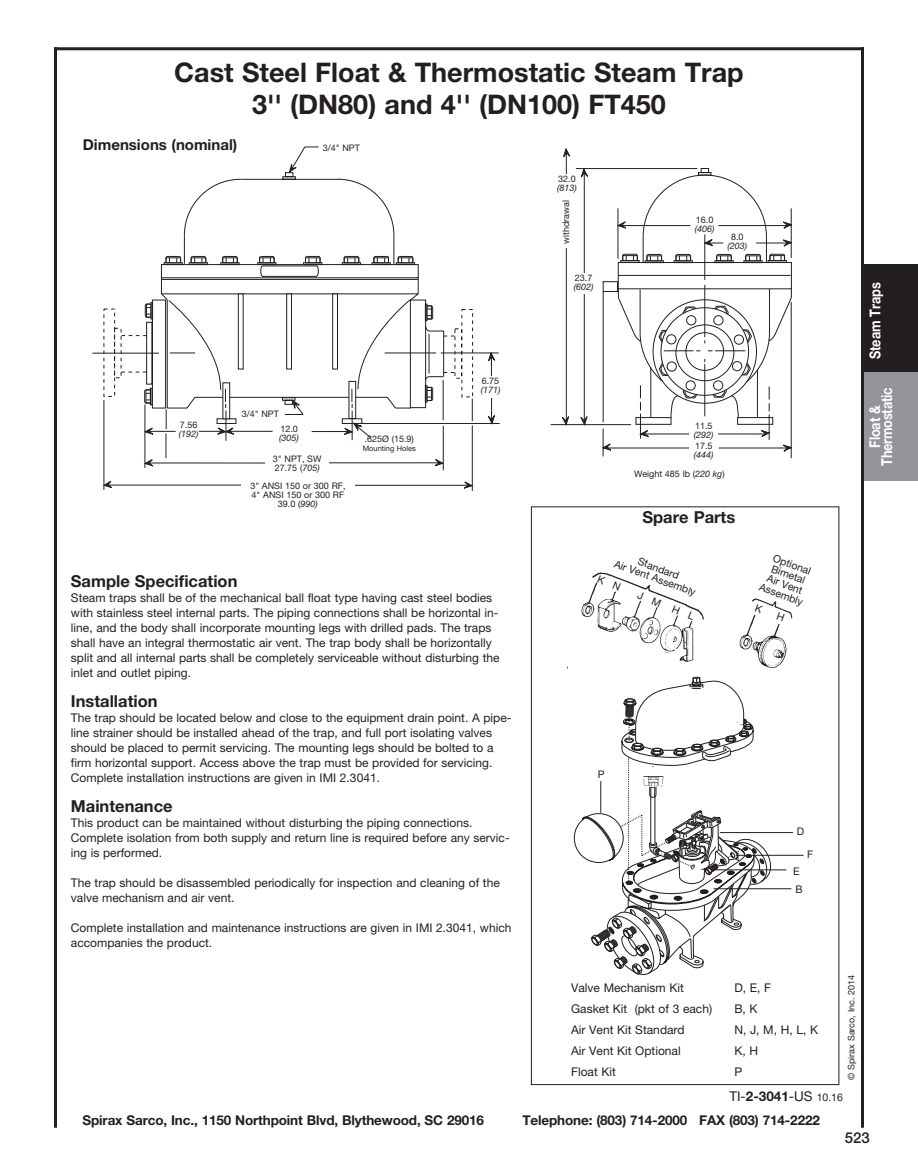
<style>
.page{position:relative;width:918px;height:1175px;background:#fff}
.page>*{position:absolute;margin:0;border:0;box-sizing:border-box;transform-origin:0 0}
.t1{font:700 27px/32.4px "Helvetica Neue LT Pro";color:#231f20;text-align:center}
.t2{font:700 16.5px "Helvetica Neue LT Pro";color:#231f20}
.t3{font:700 15px/12px "Helvetica Neue LT Pro";letter-spacing:-.015em;color:#fff;text-align:center;scale:.85 1}
.t4{font:700 15px "Helvetica Neue LT Pro";color:#231f20}
.t5{font:500 15px "Helvetica Neue LT Pro";color:#231f20}
.t6{font:700 13.5px "Helvetica Neue LT Pro";letter-spacing:-.01em;color:#231f20}
.t7{font:13.5px "Helvetica Neue LT Pro";color:#231f20}
.t8{font:12px/15px "Helvetica Neue LT Pro";color:#231f20}
.t9{font:10.5px/10.5px "Helvetica Neue LT Pro";color:#231f20}
.t10{font:9px/9px "Helvetica Neue LT Pro";color:#231f20}
.t11{font:italic 9px "Helvetica Neue LT Pro";color:#231f20}
.t12{font:7.5px "Helvetica Neue LT Pro";color:#231f20}
.s1{font-style:italic}
.s2{font-weight:700}
.s3{font-size:10.5px}
</style>
<div class="page">
<div style="left:864px;top:265px;width:54px;height:108px;background:#231f20"></div>
<div style="left:864px;top:373px;width:54px;height:108px;background:#939598"></div>
<hr style="left:54px;top:47px;width:810px;height:3px;background:#231f20">
<hr style="left:861px;top:47px;width:3px;height:1080px;background:#231f20">
<hr style="left:92px;top:353px;width:67px;height:1px;background:#231f20">
<hr style="left:139px;top:794px;width:80px;height:1px;background:#231f20">
<hr style="left:252px;top:720px;width:30px;height:1px;background:#231f20">
<hr style="left:304px;top:720px;width:30px;height:1px;background:#231f20">
<hr style="left:206px;top:595px;width:73px;height:1px;background:#231f20">
<hr style="left:307px;top:595px;width:73px;height:1px;background:#231f20">
<hr style="left:344px;top:612px;width:36px;height:1px;background:#231f20">
<hr style="left:232px;top:803px;width:45px;height:1px;background:#231f20">
<hr style="left:306px;top:803px;width:46px;height:1px;background:#231f20">
<hr style="left:191px;top:817px;width:86px;height:1px;background:#231f20">
<hr style="left:307px;top:817px;width:73px;height:1px;background:#231f20">
<svg style="left:103px;top:146px;width:397px;height:345px"></svg>
<hr style="left:314px;top:485px;width:154px;height:1px;background:#231f20">
<hr style="left:791px;top:302px;width:1px;height:156px;background:#231f20">
<svg style="left:550px;top:147px;width:243px;height:309px"></svg>
<svg style="left:574px;top:677px;width:199px;height:297px"></svg>
<hr style="left:714px;top:888px;width:77px;height:1px;background:#231f20">
<hr style="left:720px;top:832px;width:73px;height:1px;background:#231f20">
<hr style="left:736px;top:855px;width:68px;height:1px;background:#231f20">
<hr style="left:714px;top:869px;width:72px;height:1px;background:#231f20">
<hr style="left:601px;top:781px;width:1px;height:31px;background:#231f20">
<hr style="left:54px;top:47px;width:3px;height:1080px;background:#231f20">
<div style="left:479px;top:376px;width:23px;height:22px;background:#fff"></div>
<div style="left:266px;top:454px;width:63px;height:21px;background:#fff"></div>
<div style="left:690px;top:421px;width:27px;height:21px;background:#fff"></div>
<div style="left:556px;top:174px;width:22px;height:21px;background:#fff"></div>
<div style="left:561px;top:196px;width:12px;height:52px;background:#fff"></div>
<div style="left:572px;top:273px;width:24px;height:21px;background:#fff"></div>
<div style="left:241px;top:481px;width:113px;height:31px;background:#fff"></div>
<div style="left:637px;top:767px;width:31px;height:19px;background:#fff"></div>
<img style="left:644px;top:776px;width:20px;height:10px">
<img style="left:567px;top:573px;width:220px;height:95px">
<svg style="left:597px;top:572px;width:108px;height:41px"></svg>
<svg style="left:743px;top:573px;width:50px;height:53px"></svg>
<h1 class="t1" style="left:174px;top:55px;width:571px">Cast Steel Float &amp; Thermostatic Steam Trap<br>3'' (DN80) and 4'' (DN100) FT450</h1>
<p class="t4" style="left:83px;top:136px;width:156px">Dimensions (nominal)</p>
<p class="t10" style="left:323px;top:143px;width:39px">3/4" NPT</p>
<p class="t10" style="left:180px;top:420px;width:19px">7.56</p>
<p class="t11" style="left:179px;top:428px;width:21px">(192)</p>
<p class="t10" style="left:242px;top:409px;width:39px">3/4" NPT</p>
<p class="t10" style="left:280px;top:424px;width:19px">12.0</p>
<p class="t11" style="left:279px;top:432px;width:21px">(305)</p>
<p class="t10" style="left:273px;top:454px;width:50px">3" NPT, SW<br>27.75 (<span class="s1">705)</span></p>
<p class="t10" style="left:250px;top:481px;width:97px;text-align:center">3" ANSI 150 or 300 RF,<br>4" ANSI 150 or 300 RF<br>39.0 (<span class="s1">990)</span></p>
<p class="t10" style="left:365px;top:434px;width:51px">.625Ø (15.9)</p>
<p class="t12" style="left:363px;top:443px;width:55px">Mounting Holes</p>
<p class="t10" style="left:482px;top:376px;width:19px">6.75</p>
<p class="t11" style="left:481px;top:385px;width:21px">(171)</p>
<h2 class="t2" style="left:71px;top:571px;width:168px">Sample Specification</h2>
<p class="t8" style="left:71px;top:590px;width:430px">Steam traps shall be of the mechanical ball float type having cast steel bodies with stainless steel internal parts. The piping connections shall be horizontal in&shy;line, and the body shall incorporate mounting legs with drilled pads. The traps shall have an integral thermostatic air vent. The trap body shall be horizontally split and all internal parts shall be completely serviceable without disturbing the inlet and outlet piping.</p>
<h2 class="t2" style="left:71px;top:691px;width:88px">Installation</h2>
<p class="t8" style="left:71px;top:710px;width:442px">The trap should be located below and close to the equipment drain point. A pipe&shy;line strainer should be installed ahead of the trap, and full port isolating valves should be placed to permit servicing. The mounting legs should be bolted to a firm horizontal support. Access above the trap must be provided for servicing.<br>Complete installation instructions are given in IMI 2.3041.</p>
<h2 class="t2" style="left:71px;top:796px;width:103px">Maintenance</h2>
<p class="t8" style="left:71px;top:815px;width:440px">This product can be maintained without disturbing the piping connections.<br>Complete isolation from both supply and return line is required before any servic&shy;ing is performed.</p>
<p class="t8" style="left:71px;top:875px;width:430px">The trap should be disassembled periodically for inspection and cleaning of the valve mechanism and air vent.</p>
<p class="t8" style="left:71px;top:920px;width:442px">Complete installation and maintenance instructions are given in IMI 2.3041, which accompanies the product.</p>
<p class="t10" style="left:558px;top:174px;width:19px">32.0</p>
<p class="t11" style="left:557px;top:182px;width:21px">(813)</p>
<p class="t10" style="left:561px;top:243px;width:45px;rotate:-90deg">withdrawal</p>
<p class="t10" style="left:575px;top:273px;width:19px">23.7</p>
<p class="t11" style="left:574px;top:281px;width:21px">(602)</p>
<p class="t10" style="left:696px;top:215px;width:19px">16.0</p>
<p class="t11" style="left:695px;top:223px;width:21px">(406)</p>
<p class="t10" style="left:731px;top:232px;width:14px">8.0</p>
<p class="t11" style="left:728px;top:240px;width:21px">(203)</p>
<p class="t10" style="left:695px;top:421px;width:19px">11.5</p>
<p class="t11" style="left:694px;top:429px;width:21px">(292)</p>
<p class="t10" style="left:695px;top:441px;width:19px">17.5</p>
<p class="t11" style="left:694px;top:449px;width:21px">(444)</p>
<p class="t10" style="left:634px;top:469px;width:92px">Weight 485 lb (<span class="s1">220 kg</span>)</p>
<h2 class="t2" style="left:643px;top:506px;width:94px">Spare Parts</h2>
<p class="t9" style="left:640px;top:555px;width:45px;rotate:20deg">Standard</p>
<p class="t9" style="left:772px;top:551px;width:47px;text-align:center;rotate:20deg">Optional<br>Bimetal<br>Air Vent<br>Assembly</p>
<p class="t9" style="left:617px;top:558px;width:87px;rotate:20deg">Air Vent Assembly</p>
<p class="t9" style="left:640px;top:589px;width:62px;rotate:22deg">J M H L</p>
<p class="t9" style="left:598px;top:769px;width:8px">P</p>
<p class="t9" style="left:797px;top:825px;width:9px">D</p>
<p class="t9" style="left:807px;top:849px;width:8px">F</p>
<p class="t9" style="left:793px;top:861px;width:11px;line-height:18.6px">E<br>B</p>
<p class="t8" style="left:571px;top:980px;width:114px">Valve Mechanism Kit</p>
<p class="t8" style="left:734px;top:980px;width:38px">D, E, F</p>
<p class="t8" style="left:571px;top:1001px;width:142px">Gasket Kit (pkt of 3 each)</p>
<p class="t8" style="left:734px;top:1001px;width:25px">B, K</p>
<p class="t8" style="left:571px;top:1022px;width:115px">Air Vent Kit Standard</p>
<p class="t8" style="left:734px;top:1022px;width:85px">N, J, M, H, L, K</p>
<p class="t8" style="left:571px;top:1043px;width:111px">Air Vent Kit Optional</p>
<p class="t8" style="left:734px;top:1043px;width:25px">K, H</p>
<p class="t8" style="left:571px;top:1064px;width:46px">Float Kit</p>
<p class="t8" style="left:734px;top:1064px;width:9px">P</p>
<p class="t10" style="left:847px;top:1079px;width:106px;rotate:-90deg">© Spirax Sarco, Inc. 2014</p>
<p class="t7" style="left:729px;top:1088px;width:115px">TI-<span class="s2">2-3041</span>-US <span class="s3">10.16</span></p>
<p class="t6" style="left:82px;top:1112px;width:403px">Spirax Sarco, Inc., 1150 Northpoint Blvd, Blythewood, SC 29016</p>
<p class="t6" style="left:522px;top:1112px;width:299px">Telephone: (803) 714-2000 FAX (803) 714-2222</p>
<p class="t3" style="left:869px;top:359px;width:92px;rotate:-90deg">Steam Traps</p>
<p class="t3" style="left:869px;top:466px;width:94px;rotate:-90deg">Float &amp;<br>Thermostatic</p>
<p class="t5" style="left:845px;top:1128px;width:27px">523</p>
</div>
